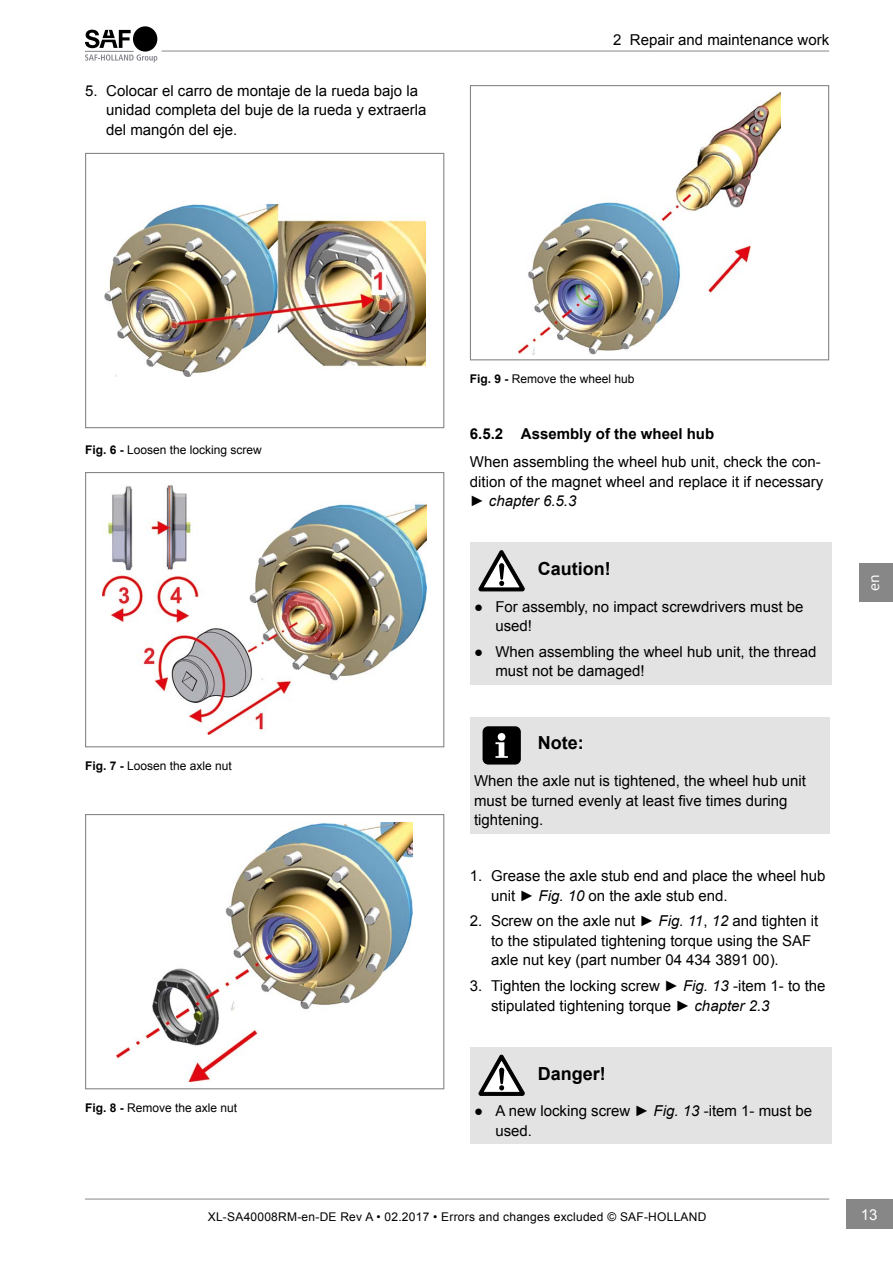
<style>
.page{position:relative;width:893px;height:1263px;background:#fff}
.page>*{position:absolute;margin:0;border:0;box-sizing:border-box;transform-origin:0 0}
.t1{font:700 18px "Arial";color:#000}
.t2{font:15px/19.5px "Arial";color:#000}
.t3{font:700 15px "Arial";color:#000}
.t4{font:italic 15px "Arial";color:#000}
.t5{font:15px "Arial";color:#fff}
.t6{font:15px "Segoe UI";color:#fff}
.t7{font:12px "Arial";color:#000}
.t8{font:12px "Arial";letter-spacing:.02em;color:#000}
.s1{font-weight:700}
.s2{font-style:italic}
</style>
<div class="page">
<hr style="left:162px;top:51px;width:667px;height:1px;background:#878787">
<hr style="left:85px;top:51px;width:49px;height:1px;background:#82838a">
<svg style="left:85px;top:54px;width:72px;height:8px"></svg>
<div style="left:133px;top:26px;width:24px;height:26px;background:#000;border-radius:50%"></div>
<svg style="left:85px;top:30px;width:46px;height:18px"></svg>
<div style="left:847px;top:1199px;width:46px;height:30px;background:#878787"></div>
<div style="left:860px;top:563px;width:33px;height:39px;background:#878787"></div>
<hr style="left:85px;top:1199px;width:744px;height:1px;background:#878787">
<img style="left:104px;top:205px;width:321px;height:172px">
<div style="left:85px;top:153px;width:359px;height:275px;border:1px solid #878787"></div>
<img style="left:103px;top:485px;width:324px;height:250px">
<div style="left:85px;top:472px;width:359px;height:275px;border:1px solid #878787"></div>
<img style="left:117px;top:822px;width:296px;height:260px">
<div style="left:85px;top:814px;width:359px;height:275px;border:1px solid #878787"></div>
<img style="left:519px;top:92px;width:261px;height:262px">
<div style="left:470px;top:85px;width:359px;height:275px;border:1px solid #878787"></div>
<div style="left:470px;top:543px;width:361px;height:142px;background:#e3e3e3"></div>
<div style="left:470px;top:717px;width:359px;height:116px;background:#e3e3e3"></div>
<div style="left:470px;top:1047px;width:361px;height:97px;background:#e3e3e3"></div>
<svg style="left:478px;top:550px;width:47px;height:41px"></svg>
<div style="left:483px;top:726px;width:38px;height:38px;background:#000;border-radius:6px"></div>
<div style="left:498px;top:733px;width:7px;height:8px;background:#fff;border-radius:50%"></div>
<svg style="left:495px;top:742px;width:13px;height:16px"></svg>
<svg style="left:478px;top:1055px;width:47px;height:41px"></svg>
<p class="t2" style="left:106px;top:81px;width:322px;text-indent:-21px">5. Colocar el carro de montaje de la rueda bajo la unidad completa del buje de la rueda y extraerla del mangón del eje.</p>
<p class="t2" style="left:613px;top:30px;width:217px">2 Repair and maintenance work</p>
<p class="t7" style="left:85px;top:442px;width:178px"><span class="s1">Fig. 6 -</span> Loosen the locking screw</p>
<p class="t7" style="left:85px;top:758px;width:148px"><span class="s1">Fig. 7 -</span> Loosen the axle nut</p>
<p class="t7" style="left:85px;top:1100px;width:154px"><span class="s1">Fig. 8 -</span> Remove the axle nut</p>
<p class="t7" style="left:470px;top:371px;width:166px"><span class="s1">Fig. 9 -</span> Remove the wheel hub</p>
<p class="t3" style="left:470px;top:424px;width:246px">6.5.2 Assembly of the wheel hub</p>
<p class="t2" style="left:470px;top:452px;width:355px">When assembling the wheel hub unit, check the con&shy;dition of the magnet wheel and replace it if necessary</p>
<p class="t4" style="left:470px;top:491px;width:108px">► chapter 6.5.3</p>
<p class="t1" style="left:538px;top:557px;width:74px">Caution!</p>
<p class="t2" style="left:495px;top:597px;width:310px;text-indent:-21px">● For assembly, no impact screwdrivers must be used!</p>
<p class="t2" style="left:495px;top:642px;width:322px;text-indent:-21px">● When assembling the wheel hub unit, the thread must not be damaged!</p>
<p class="t1" style="left:538px;top:731px;width:47px">Note:</p>
<p class="t2" style="left:474px;top:771px;width:333px">When the axle nut is tightened, the wheel hub unit must be turned evenly at least five times during tightening.</p>
<p class="t2" style="left:491px;top:866px;width:336px;text-indent:-21px">1. Grease the axle stub end and place the wheel hub unit <span class="s2">► Fig. 10</span> on the axle stub end.</p>
<p class="t2" style="left:491px;top:911px;width:329px;text-indent:-21px">2. Screw on the axle nut <span class="s2">► Fig. 11</span>, <span class="s2">12</span> and tighten it to the stipulated tightening torque using the SAF axle nut key (part number 04 434 3891 00).</p>
<p class="t2" style="left:491px;top:976px;width:336px;text-indent:-21px">3. Tighten the locking screw <span class="s2">► Fig. 13</span> -item 1- to the stipulated tightening torque <span class="s2">► chapter 2.3</span></p>
<p class="t1" style="left:538px;top:1061px;width:70px">Danger!</p>
<p class="t2" style="left:495px;top:1101px;width:318px;text-indent:-21px">● A new locking screw <span class="s2">► Fig. 13</span> -item 1- must be used.</p>
<p class="t8" style="left:208px;top:1208px;width:500px">XL-SA40008RM-en-DE Rev A • 02.2017 • Errors and changes excluded © SAF-HOLLAND</p>
<p class="t6" style="left:863px;top:591px;width:18px;rotate:-90deg">en</p>
<p class="t5" style="left:861px;top:1204px;width:18px">13</p>
</div>
